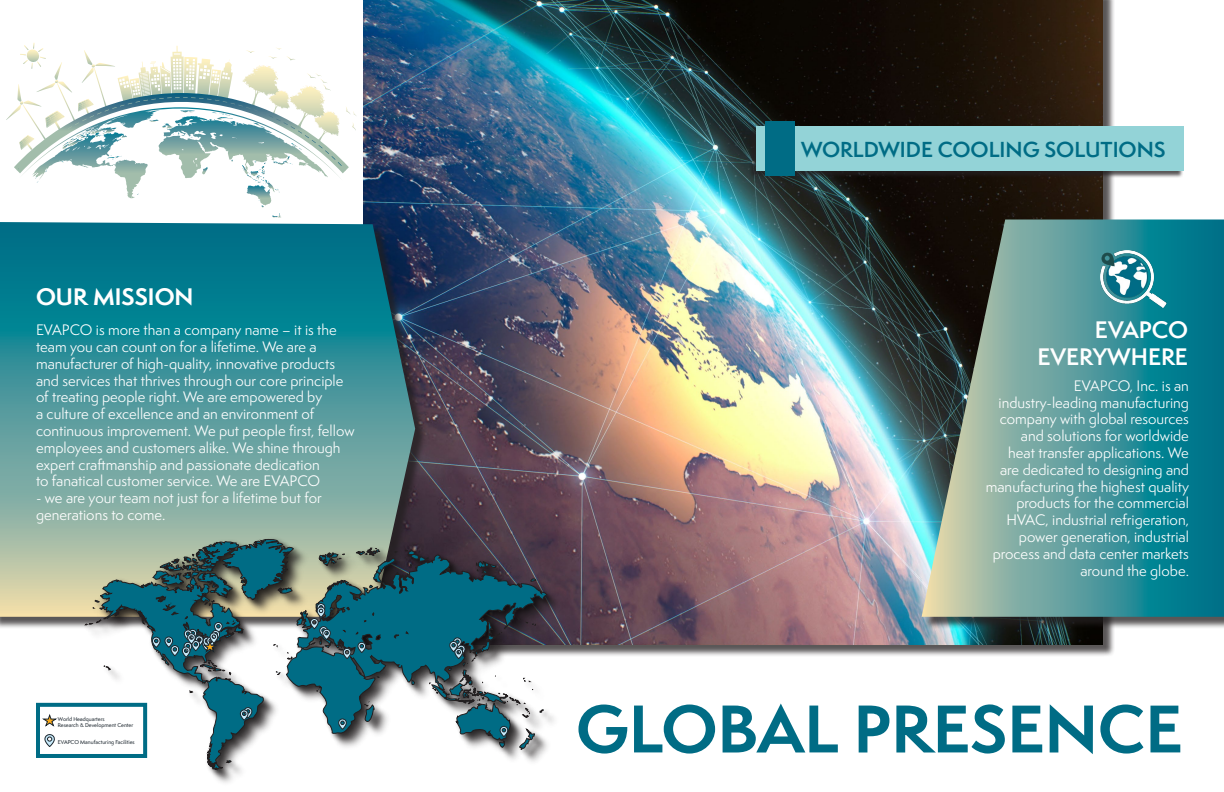
<style>
.page{position:relative;width:1224px;height:792px;background:#fff}
.page>*{position:absolute;margin:0;border:0;box-sizing:border-box;transform-origin:0 0}
.t1{font:700 62px "Semplicita Pro";color:#006c85}
.t2{font:600 22px/26.4px "Semplicita Pro";color:#fff;text-align:right}
.t3{font:700 22px "Semplicita Pro";color:#fff}
.t4{font:600 20px "Semplicita Pro";color:#006c85}
.t5{font:14px/16.8px "Semplicita Pro";color:#fff}
.t6{font:500 5.1px/5.9px "Semplicita Pro";color:#1c262e}
</style>
<div class="page">
<img style="left:363px;top:0;width:740px;height:645px">
<div style="left:924px;top:221px;width:300px;height:408px;background:#231f20;opacity:.75"></div>
<svg style="left:922px;top:220px;width:302px;height:397px"></svg>
<div style="left:0;top:224px;width:428px;height:405px;background:#231f20;opacity:.75"></div>
<svg style="left:0;top:222px;width:415px;height:395px"></svg>
<div style="left:749px;top:127px;width:434px;height:51px;background:#231f20;opacity:.75"></div>
<div style="left:756px;top:127px;width:427px;height:44px;background:#93d3d7"></div>
<div style="left:766px;top:122px;width:29px;height:54px;background:#006c85"></div>
<img style="left:1101px;top:250px;width:74px;height:58px">
<div style="left:36px;top:703px;width:111px;height:55px;background:#fff;border:4px solid #006c85"></div>
<div style="left:87px;top:541px;width:477px;height:247px;background:#231f20;opacity:.75"></div>
<img style="left:80px;top:535px;width:477px;height:246px">
<svg style="left:85px;top:539px;width:462px;height:231px"></svg>
<img style="left:209px;top:621px;width:33px;height:32px">
<svg style="left:240px;top:707px;width:13px;height:14px"></svg>
<svg style="left:343px;top:648px;width:9px;height:11px"></svg>
<svg style="left:338px;top:718px;width:9px;height:12px"></svg>
<svg style="left:500px;top:726px;width:8px;height:11px"></svg>
<svg style="left:450px;top:637px;width:16px;height:22px"></svg>
<svg style="left:358px;top:642px;width:8px;height:11px"></svg>
<svg style="left:310px;top:603px;width:21px;height:37px"></svg>
<svg style="left:152px;top:622px;width:71px;height:36px"></svg>
<svg style="left:40px;top:712px;width:17px;height:37px"></svg>
<svg style="left:272px;top:213px;width:9px;height:5px"></svg>
<svg style="left:6px;top:43px;width:350px;height:164px"></svg>
<h2 class="t3" style="left:36px;top:281px;width:159px">OUR MISSION</h2>
<p class="t5" style="left:36px;top:321px;width:320px">EVAPCO is more than a company name – it is the team you can count on for a lifetime. We are a manufacturer of high-quality, innovative products and services that thrives through our core principle of treating people right. We are empowered by<br>a culture of excellence and an environment of continuous improvement. We put people first, fellow employees and customers alike. We shine through expert craftmanship and passionate dedication<br>to fanatical customer service. We are EVAPCO</p>
<p class="t5" style="left:36px;top:489px;width:287px">- we are your team not just for a lifetime but for generations to come.</p>
<p class="t6" style="left:58px;top:716px;width:77px">World Headquarters<br>Research &amp; Development Center</p>
<p class="t6" style="left:58px;top:739px;width:78px">EVAPCO Manufacturing Facilities</p>
<h3 class="t4" style="left:801px;top:135px;width:366px">WORLDWIDE COOLING SOLUTIONS</h3>
<h2 class="t2" style="left:1038px;top:317px;width:152px">EVAPCO<br>EVERYWHERE</h2>
<p class="t5" style="left:986px;top:377px;width:205px;text-align:right">EVAPCO, Inc. is an industry-leading manufacturing company with global resources and solutions for worldwide<br>heat transfer applications. We are dedicated to designing and manufacturing the highest quality products for the commercial<br>HVAC, industrial refrigeration, power generation, industrial process and data center markets around the globe.</p>
<h1 class="t1" style="left:576px;top:683px;width:608px">GLOBAL PRESENCE</h1>
</div>
